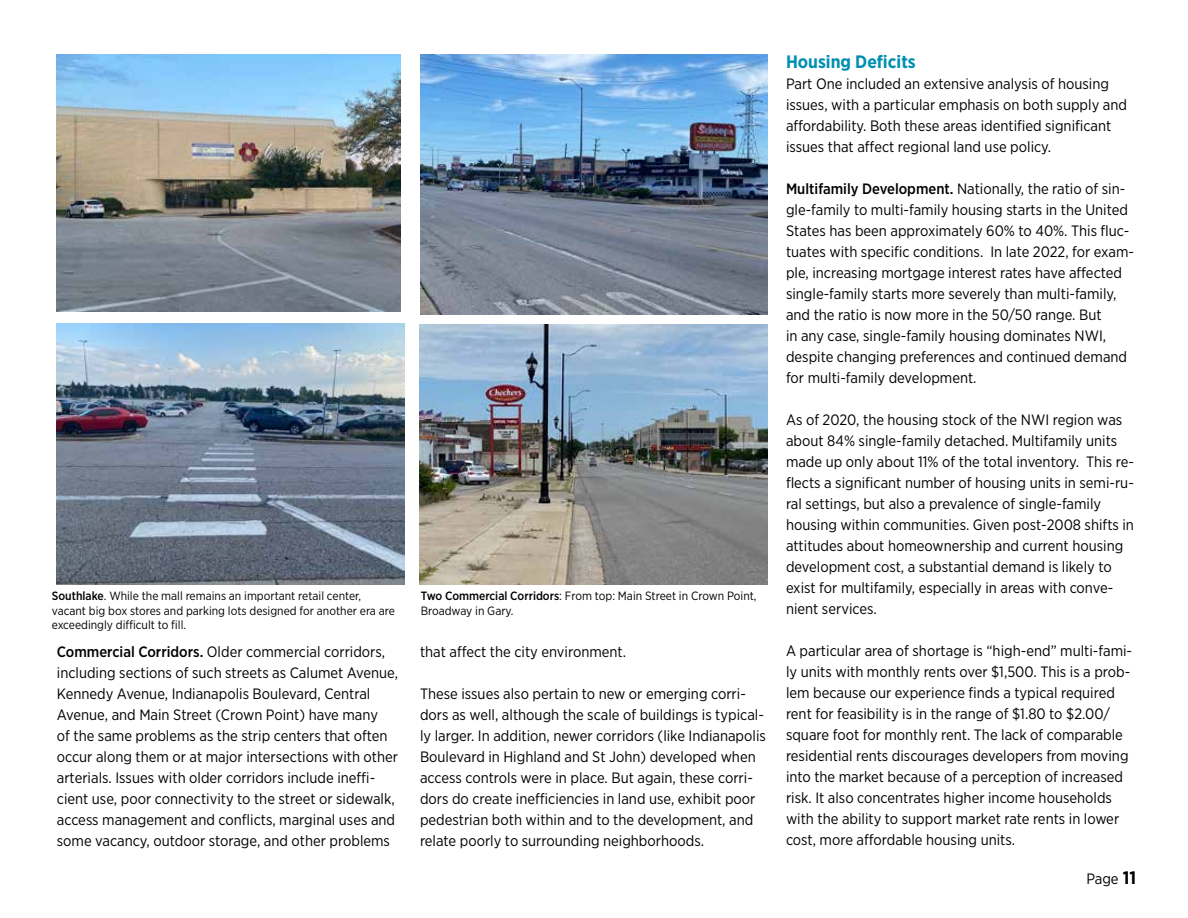
<style>
.page{position:relative;width:1188px;height:918px;background:#fff}
.page>*{position:absolute;margin:0;border:0;box-sizing:border-box;transform-origin:0 0}
.t1{font:700 18px "Gotham Narrow";color:#008fb1}
.t2{font:15px/21px "Gotham Narrow";color:#000}
.t3{font:12px/14.4px "Gotham Narrow";color:#000}
.s1{font-weight:500}
.s2{font-weight:700;font-size:18px}
</style>
<div class="page">
<img style="left:57px;top:324px;width:348px;height:261px">
<img style="left:57px;top:54px;width:344px;height:258px">
<img style="left:420px;top:54px;width:347px;height:260px">
<img style="left:420px;top:324px;width:347px;height:261px">
<p class="t3" style="left:52px;top:589px;width:345px"><span class="s1">Southlake</span>. While the mall remains an important retail center, vacant big box stores and parking lots designed for another era are exceedingly difficult to fill.</p>
<p class="t3" style="left:421px;top:589px;width:337px"><span class="s1">Two Commercial Corridors</span>: From top: Main Street in Crown Point,<br>Broadway in Gary.</p>
<p class="t2" style="left:57px;top:641px;width:343px"><span class="s1">Commercial Corridors.</span> Older commercial corridors, including sections of such streets as Calumet Avenue, Kennedy Avenue, Indianapolis Boulevard, Central Avenue, and Main Street (Crown Point) have many<br>of the same problems as the strip centers that often occur along them or at major intersections with other arterials. Issues with older corridors include ineffi&shy;cient use, poor connectivity to the street or sidewalk, access management and conflicts, marginal uses and some vacancy, outdoor storage, and other problems</p>
<p class="t2" style="left:420px;top:641px;width:208px">that affect the city environment.</p>
<p class="t2" style="left:420px;top:683px;width:347px">These issues also pertain to new or emerging corri&shy;dors as well, although the scale of buildings is typical&shy;ly larger. In addition, newer corridors (like Indianapolis Boulevard in Highland and St John) developed when access controls were in place. But again, these corri&shy;dors do create inefficiencies in land use, exhibit poor pedestrian both within and to the development, and relate poorly to surrounding neighborhoods.</p>
<p class="t1" style="left:786px;top:51px;width:131px">Housing Deficits</p>
<p class="t2" style="left:786px;top:73px;width:343px">Part One included an extensive analysis of housing issues, with a particular emphasis on both supply and affordability. Both these areas identified significant issues that affect regional land use policy.</p>
<p class="t2" style="left:786px;top:178px;width:350px"><span class="s1">Multifamily Development.</span> Nationally, the ratio of sin&shy;gle-family to multi-family housing starts in the United States has been approximately 60% to 40%. This fluc&shy;tuates with specific conditions. In late 2022, for exam&shy;ple, increasing mortgage interest rates have affected single-family starts more severely than multi-family, and the ratio is now more in the 50/50 range. But<br>in any case, single-family housing dominates NWI, despite changing preferences and continued demand for multi-family development.</p>
<p class="t2" style="left:786px;top:409px;width:350px">As of 2020, the housing stock of the NWI region was about 84% single-family detached. Multifamily units made up only about 11% of the total inventory. This re&shy;flects a significant number of housing units in semi-ru&shy;ral settings, but also a prevalence of single-family housing within communities. Given post-2008 shifts in attitudes about homeownership and current housing development cost, a substantial demand is likely to exist for multifamily, especially in areas with conve&shy;nient services.</p>
<p class="t2" style="left:786px;top:640px;width:348px">A particular area of shortage is “high-end” multi-fami&shy;ly units with monthly rents over $1,500. This is a prob&shy;lem because our experience finds a typical required rent for feasibility is in the range of $1.80 to $2.00/ square foot for monthly rent. The lack of comparable residential rents discourages developers from moving into the market because of a perception of increased risk. It also concentrates higher income households with the ability to support market rate rents in lower cost, more affordable housing units.</p>
<p class="t2" style="left:1086px;top:868px;width:51px">Page <span class="s2">11</span></p>
</div>
